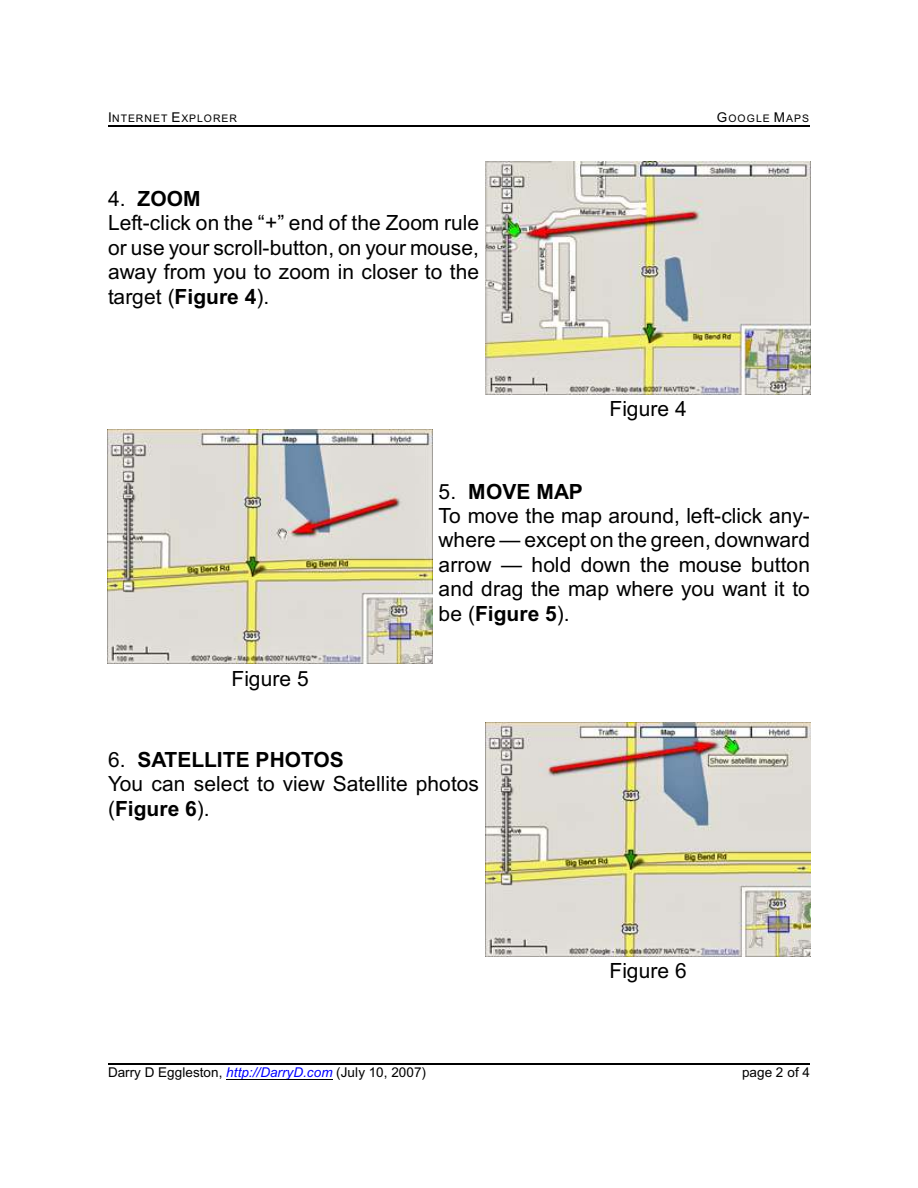
<style>
.page{position:relative;width:918px;height:1188px;background:#fff}
.page>*{position:absolute;margin:0;border:0;box-sizing:border-box;transform-origin:0 0}
.t1{font:21px/24.5px "Arial";letter-spacing:.005em;color:#000}
.t2{font:13.5px "Arial";letter-spacing:.005em;color:#000}
.t3{font:10.5px "Arial";letter-spacing:.095em;color:#000}
.s1{font-size:13.5px}
.s2{font-weight:700}
.s3{font-style:italic;color:#00f}
</style>
<div class="page">
<hr style="left:108px;top:125px;width:702px;height:1px;background:#000">
<hr style="left:226px;top:1079px;width:106px;height:1px;background:#000">
<hr style="left:108px;top:1063px;width:702px;height:1px;background:#000">
<img style="left:486px;top:161px;width:324px;height:233px">
<img style="left:108px;top:430px;width:324px;height:234px">
<img style="left:486px;top:722px;width:324px;height:235px">
<p class="t3" style="left:108px;top:114px;width:131px"><span class="s1">I</span>NTERNET <span class="s1">E</span>XPLORER</p>
<p class="t3" style="left:717px;top:114px;width:94px"><span class="s1">G</span>OOGLE <span class="s1">M</span>APS</p>
<p class="t1" style="left:108px;top:188px;width:373px">4. <span class="s2">ZOOM<br></span>Left-click on the “+” end of the Zoom rule or use your scroll-button, on your mouse, away from you to zoom in closer to the target (<span class="s2">Figure 4</span>).</p>
<p class="t1" style="left:609px;top:398px;width:79px">Figure 4</p>
<p class="t1" style="left:231px;top:668px;width:79px">Figure 5</p>
<p class="t1" style="left:439px;top:481px;width:373px">5. <span class="s2">MOVE MAP<br></span>To move the map around, left-click any&shy;where — except on the green, downward arrow — hold down the mouse button and drag the map where you want it to be (<span class="s2">Figure 5</span>).</p>
<p class="t1" style="left:108px;top:749px;width:373px">6. <span class="s2">SATELLITE PHOTOS<br></span>You can select to view Satellite photos (<span class="s2">Figure 6</span>).</p>
<p class="t1" style="left:609px;top:961px;width:79px">Figure 6</p>
<p class="t2" style="left:108px;top:1067px;width:320px">Darry D Eggleston, <span class="s3">http://DarryD.com</span> (July 10, 2007)</p>
<p class="t2" style="left:742px;top:1067px;width:69px">page 2 of 4</p>
</div>
